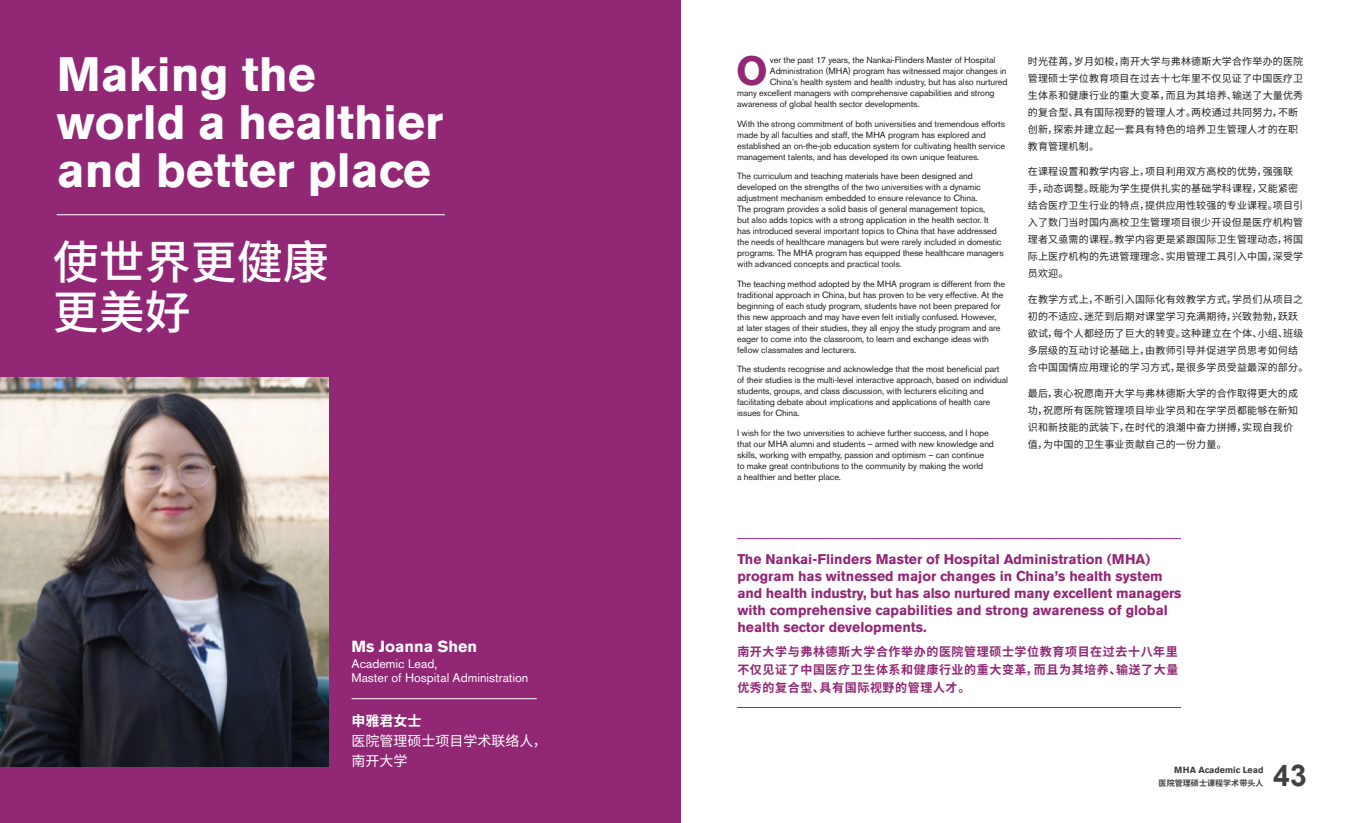
<style>
.page{position:relative;width:1361px;height:823px;background:#fff}
.page>*{position:absolute;margin:0;border:0;box-sizing:border-box;transform-origin:0 0}
.t1{font:700 48px/48px "Akzidenz Grotesk BE";color:#fff}
.t2{font:500 46px/49px "Source Han Sans CN";color:#fff}
.t3{font:700 40px "Akzidenz Grotesk BE";color:#922776}
.t4{font:700 30px "Arial";color:#414042}
.t5{font:700 16px "Akzidenz Grotesk BE";color:#fff}
.t6{font:700 14px/17px "Akzidenz Grotesk BE";color:#922776}
.t7{font:14px/20px "Source Han Sans CN";color:#fff}
.t8{font:700 14px "Source Han Sans CN";color:#fff}
.t9{font:12.5px/14px "Akzidenz Grotesk BE";color:#fff}
.t10{font:700 12px/18px "Source Han Sans CN";letter-spacing:.05em;color:#922776;text-align:justify}
.t11{font:10px/17px "Source Han Sans CN";letter-spacing:.02em;color:#231f20}
.t12{font:9px/11px "Akzidenz Grotesk BE";letter-spacing:-.01em;color:#231f20}
.t13{font:700 9px "Akzidenz Grotesk BE";color:#414042}
.t14{font:700 8px "Source Han Sans CN";letter-spacing:.01em;color:#414042}
</style>
<div class="page">
<div style="left:0;top:0;width:680px;height:822px;background:#922776"></div>
<img style="left:0;top:377px;width:329px;height:388px">
<hr style="left:57px;top:214px;width:388px;height:1px;background:#fff">
<hr style="left:351px;top:697px;width:186px;height:1px;background:#fff">
<hr style="left:737px;top:538px;width:444px;height:1px;background:#922776">
<hr style="left:737px;top:706px;width:444px;height:1px;background:#922776">
<h1 class="t1" style="left:57px;top:50px;width:388px">Making the world a healthier and better place</h1>
<h2 class="t2" style="left:53px;top:239px;width:277px">使世界更健康更美好</h2>
<h3 class="t5" style="left:351px;top:636px;width:127px">Ms Joanna Shen</h3>
<h3 class="t9" style="left:351px;top:656px;width:178px">Academic Lead,<br>Master of Hospital Administration</h3>
<h3 class="t8" style="left:351px;top:712px;width:71px">申雅君女士</h3>
<h3 class="t7" style="left:351px;top:731px;width:197px">医院管理硕士项目学术联络人，南开大学</h3>
<h3 class="t3" style="left:736px;top:48px;width:33px">O</h3>
<p class="t12" style="left:770px;top:54px;width:227px">ver the past 17 years, the Nankai-Flinders Master of Hospital</p>
<p class="t12" style="left:770px;top:65px;width:238px">Administration (MHA) program has witnessed major changes in</p>
<p class="t12" style="left:770px;top:76px;width:239px">China’s health system and health industry, but has also nurtured</p>
<p class="t12" style="left:737px;top:87px;width:259px">many excellent managers with comprehensive capabilities and strong</p>
<p class="t12" style="left:737px;top:98px;width:184px">awareness of global health sector developments.</p>
<p class="t12" style="left:737px;top:118px;width:269px">With the strong commitment of both universities and tremendous efforts made by all faculties and staff, the MHA program has explored and established an on-the-job education system for cultivating health service management talents, and has developed its own unique features.</p>
<p class="t12" style="left:737px;top:170px;width:268px">The curriculum and teaching materials have been designed and developed on the strengths of the two universities with a dynamic adjustment mechanism embedded to ensure relevance to China.<br>The program provides a solid basis of general management topics,<br>but also adds topics with a strong application in the health sector. It has introduced several important topics to China that have addressed the needs of healthcare managers but were rarely included in domestic programs. The MHA program has equipped these healthcare managers with advanced concepts and practical tools.</p>
<p class="t12" style="left:737px;top:278px;width:269px">The teaching method adopted by the MHA program is different from the traditional approach in China, but has proven to be very effective. At the beginning of each study program, students have not been prepared for this new approach and may have even felt initially confused. However, at later stages of their studies, they all enjoy the study program and are eager to come into the classroom, to learn and exchange ideas with fellow classmates and lecturers.</p>
<p class="t12" style="left:737px;top:363px;width:272px">The students recognise and acknowledge that the most beneficial part of their studies is the multi-level interactive approach, based on individual students, groups, and class discussion, with lecturers eliciting and facilitating debate about implications and applications of health care issues for China.</p>
<p class="t12" style="left:737px;top:427px;width:258px">I wish for the two universities to achieve further success, and I hope that our MHA alumni and students – armed with new knowledge and skills, working with empathy, passion and optimism – can continue<br>to make great contributions to the community by making the world<br>a healthier and better place.</p>
<p class="t11" style="left:1028px;top:53px;width:277px">时光荏苒，岁月如梭，南开大学与弗林德斯大学合作举办的医院管理硕士学位教育项目在过去十七年里不仅见证了中国医疗卫生体系和健康行业的重大变革，而且为其培养、输送了大量优秀的复合型、具有国际视野的管理人才。两校通过共同努力，不断创新，探索并建立起一套具有特色的培养卫生管理人才的在职教育管理机制。</p>
<p class="t11" style="left:1028px;top:163px;width:277px">在课程设置和教学内容上，项目利用双方高校的优势，强强联手，动态调整。既能为学生提供扎实的基础学科课程，又能紧密结合医疗卫生行业的特点，提供应用性较强的专业课程。项目引入了数门当时国内高校卫生管理项目很少开设但是医疗机构管理者又亟需的课程。教学内容更是紧跟国际卫生管理动态，将国际上医疗机构的先进管理理念、实用管理工具引入中国，深受学员欢迎。</p>
<p class="t11" style="left:1028px;top:291px;width:282px">在教学方式上，不断引入国际化有效教学方式，学员们从项目之初的不适应、迷茫到后期对课堂学习充满期待，兴致勃勃，跃跃欲试，每个人都经历了巨大的转变。这种建立在个体、小组、班级多层级的互动讨论基础上，由教师引导并促进学员思考如何结合中国国情应用理论的学习方式，是很多学员受益最深的部分。</p>
<p class="t11" style="left:1028px;top:384px;width:272px">最后，衷心祝愿南开大学与弗林德斯大学的合作取得更大的成功，祝愿所有医院管理项目毕业学员和在学学员都能够在新知识和新技能的武装下，在时代的浪潮中奋力拼搏，实现自我价值，为中国的卫生事业贡献自己的一份力量。</p>
<p class="t6" style="left:737px;top:550px;width:446px">The Nankai-Flinders Master of Hospital Administration (MHA) program has witnessed major changes in China’s health system and health industry, but has also nurtured many excellent managers with comprehensive capabilities and strong awareness of global health sector developments.</p>
<h3 class="t10" style="left:737px;top:642px;width:442px">南开大学与弗林德斯大学合作举办的医院管理硕士学位教育项目在过去十八年里不仅见证了中国医疗卫生体系和健康行业的重大变革，而且为其培养、输送了大量优秀的复合型、具有国际视野的管理人才。</h3>
<p class="t13" style="left:1174px;top:764px;width:91px">MHA Academic Lead</p>
<p class="t14" style="left:1158px;top:778px;width:106px">医院管理硕士课程学术带头人</p>
<h3 class="t4" style="left:1273px;top:755px;width:35px">43</h3>
</div>
